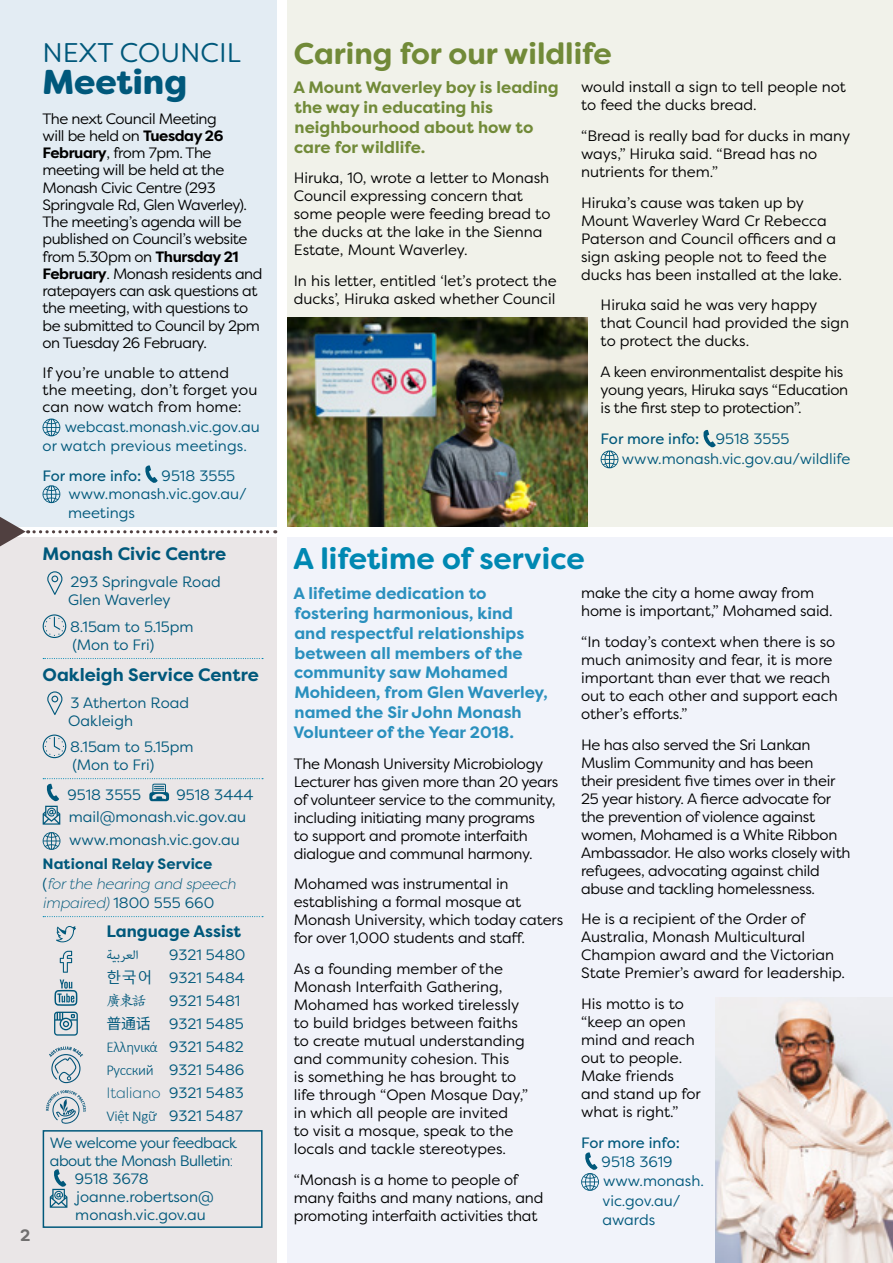
<style>
.page{position:relative;width:893px;height:1263px;background:#fff}
.page>*{position:absolute;margin:0;border:0;box-sizing:border-box;transform-origin:0 0}
.t1{font:900 34.5px "Filson Soft";color:#00587b}
.t2{font:700 30px "Filson Soft";color:#718a38}
.t3{font:700 30px "Filson Soft";color:#0088b2}
.t4{font:27px "Filson Soft";color:#00587b}
.t5{font:700 18px "Filson Pro";color:#00587b}
.t6{font:18px "Adobe Arabic";color:#00587b}
.t7{font:700 16.5px/19.8px "Filson Pro";color:#2a90be}
.t8{font:700 16.5px/19.8px "Filson Pro";color:#718a38}
.t9{font:700 16.5px "Filson Pro";color:#00587b}
.t10{font:700 16.5px "Filson Soft";color:#706f6f}
.Para_1{font:15px/18px "Filson Pro";letter-spacing:-.01em;color:#000}
.Para_1-2{font:15px/19.5px "Filson Pro";color:#00587b}
.Para_1-3{font:15px/17.2px "Filson Pro";letter-spacing:-.03em;color:#000}
.Para_1-4{font:15px/17.2px "Filson Pro";letter-spacing:.01em;color:#000}
.t11{font:italic 300 15px/19.5px "Filson Pro";letter-spacing:-.01em;color:#00587b}
.Para_1-5{font:15px "Filson Pro";letter-spacing:-.03em;color:#00587b}
.hyperlink{font:15px/19.5px "Filson Pro";color:#00587b}
.More_Info{font:15px "Filson Pro";letter-spacing:-.005em;color:#00587b}
.t12{font:300 15px "Calibri";letter-spacing:-.02em;color:#00587b}
.t13{font:300 15px "Filson Pro";color:#00587b}
.More_Info-2{font:15px "Filson Pro";color:#00587b}
.t14{font:15px "Malgun Gothic";color:#00587b}
.t15{font:15px "Adobe Kaiti Std";color:#00587b}
.t16{font:15px "Source Han Sans CN";color:#00587b}
.s1{font-weight:700}
.s2{font-weight:700;font-style:normal}
.s3{font-weight:400;font-style:normal}
.s4{font-weight:300}
.s5{font-style:inherit}
</style>
<div class="page">
<div style="left:287px;top:0;width:606px;height:526px;background:#f1f2ea"></div>
<svg style="left:703px;top:430px;width:13px;height:18px"></svg>
<svg style="left:601px;top:450px;width:17px;height:18px"></svg>
<div style="left:287px;top:538px;width:606px;height:725px;background:#f1f3fa"></div>
<div style="left:0;top:538px;width:276px;height:725px;background:#eae6e7"></div>
<div style="left:0;top:0;width:276px;height:526px;background:#e3ecf3"></div>
<svg style="left:47px;top:571px;width:15px;height:24px"></svg>
<svg style="left:43px;top:614px;width:23px;height:24px"></svg>
<svg style="left:43px;top:658px;width:220px;height:1px"></svg>
<svg style="left:47px;top:691px;width:15px;height:24px"></svg>
<svg style="left:43px;top:734px;width:23px;height:24px"></svg>
<svg style="left:43px;top:778px;width:220px;height:47px"></svg>
<svg style="left:43px;top:832px;width:17px;height:18px"></svg>
<svg style="left:43px;top:916px;width:220px;height:1px"></svg>
<svg style="left:0;top:517px;width:276px;height:29px"></svg>
<div style="left:43px;top:1130px;width:220px;height:98px;border:2px solid #00587b"></div>
<svg style="left:43px;top:418px;width:17px;height:18px"></svg>
<svg style="left:145px;top:465px;width:13px;height:18px"></svg>
<svg style="left:43px;top:485px;width:17px;height:18px"></svg>
<svg style="left:50px;top:1169px;width:17px;height:39px"></svg>
<svg style="left:46px;top:1090px;width:40px;height:34px"></svg>
<svg style="left:49px;top:1046px;width:34px;height:38px"></svg>
<svg style="left:54px;top:1012px;width:24px;height:23px"></svg>
<svg style="left:54px;top:979px;width:23px;height:27px"></svg>
<svg style="left:56px;top:926px;width:20px;height:16px"></svg>
<svg style="left:60px;top:951px;width:12px;height:22px"></svg>
<svg style="left:581px;top:1152px;width:18px;height:39px"></svg>
<img style="left:716px;top:998px;width:177px;height:265px">
<img style="left:287px;top:318px;width:301px;height:208px">
<p class="t10" style="left:20px;top:1224px;width:12px">2</p>
<h1 class="t4" style="left:43px;top:35px;width:200px">NEXT COUNCIL</h1>
<h1 class="t1" style="left:43px;top:59px;width:146px">Meeting</h1>
<p class="Para_1-3" style="left:43px;top:109px;width:222px">The next Council Meeting<br>will be held on <span class="s1">Tuesday 26<br>February</span>, from 7pm. The meeting will be held at the<br>Monash Civic Centre (293<br>Springvale Rd, Glen Waverley).<br>The meeting’s agenda will be published on Council’s website from 5.30pm on <span class="s1">Thursday 21<br>February</span>. Monash residents and ratepayers can ask questions at the meeting, with questions to be submitted to Council by 2pm on Tuesday 26 February.</p>
<p class="Para_1-4" style="left:43px;top:364px;width:216px">If you’re unable to attend<br>the meeting, don’t forget you can now watch from home:</p>
<p class="Para_1-2" style="left:43px;top:416px;width:219px;text-indent:22px">webcast.monash.vic.gov.au or watch previous meetings.</p>
<p class="More_Info" style="left:43px;top:466px;width:100px">For more info:</p>
<p class="More_Info-2" style="left:162px;top:466px;width:75px">9518 3555</p>
<p class="hyperlink" style="left:68px;top:483px;width:180px">www.monash.vic.gov.au/ meetings</p>
<p class="t5" style="left:43px;top:543px;width:185px">Monash Civic Centre</p>
<p class="Para_1-2" style="left:68px;top:573px;width:154px;line-height:18px">293 Springvale Road<br>Glen Waverley</p>
<p class="Para_1-2" style="left:70px;top:617px;width:125px;line-height:18px">8.15am to 5.15pm (Mon to Fri)</p>
<p class="t5" style="left:43px;top:663px;width:218px">Oakleigh Service Centre</p>
<p class="Para_1-2" style="left:68px;top:693px;width:123px;line-height:18px">3 Atherton Road<br>Oakleigh</p>
<p class="Para_1-2" style="left:70px;top:737px;width:125px;line-height:18px">8.15am to 5.15pm (Mon to Fri)</p>
<p class="Para_1-2" style="left:68px;top:784px;width:75px">9518 3555</p>
<p class="Para_1-2" style="left:177px;top:784px;width:78px">9518 3444</p>
<p class="Para_1-2" style="left:69px;top:806px;width:179px">mail@monash.vic.gov.au</p>
<p class="Para_1-2" style="left:69px;top:830px;width:172px">www.monash.vic.gov.au</p>
<p class="t11" style="left:43px;top:854px;width:195px"><span class="s2">National Relay Service </span><span class="s3">(</span>for the hearing and speech impaired) <span class="s3">1800 555 660</span></p>
<p class="t9" style="left:106px;top:920px;width:136px">Language Assist</p>
<p class="Para_1-2" style="left:169px;top:944px;width:78px">9321 5480</p>
<p class="t6" style="left:106px;top:942px;width:34px">ا لعربية</p>
<p class="t14" style="left:106px;top:969px;width:47px">한국어</p>
<p class="Para_1-2" style="left:169px;top:967px;width:77px">9321 5484</p>
<p class="t15" style="left:106px;top:991px;width:42px">廣東話</p>
<p class="Para_1-2" style="left:169px;top:990px;width:73px">9321 5481</p>
<p class="t16" style="left:106px;top:1015px;width:46px">普通话</p>
<p class="Para_1-2" style="left:169px;top:1013px;width:76px">9321 5485</p>
<p class="t12" style="left:106px;top:1038px;width:53px">Ελληνικά</p>
<p class="Para_1-2" style="left:169px;top:1036px;width:76px">9321 5482</p>
<p class="t12" style="left:106px;top:1061px;width:49px">Русский</p>
<p class="Para_1-2" style="left:169px;top:1059px;width:77px">9321 5486</p>
<p class="t13" style="left:106px;top:1083px;width:56px">Italiano</p>
<p class="Para_1-2" style="left:169px;top:1083px;width:76px">9321 5483</p>
<p class="t12" style="left:106px;top:1107px;width:52px">Việt Ngữ</p>
<p class="Para_1-2" style="left:169px;top:1106px;width:75px">9321 5487</p>
<p class="Para_1-5" style="left:50px;top:1132px;width:189px">We welcome your feedback</p>
<p class="Para_1-5" style="left:50px;top:1150px;width:185px">about the Monash Bulletin<span class="s4">:</span></p>
<p class="Para_1-2" style="left:75px;top:1168px;width:76px">9518 3678</p>
<p class="Para_1-2" style="left:75px;top:1187px;width:140px;line-height:18px">joanne.robertson@ monash.vic.gov.au</p>
<h2 class="t2" style="left:294px;top:34px;width:320px">Caring for our wildlife</h2>
<p class="t8" style="left:293px;top:78px;width:267px">A Mount Waverley boy is leading the way in educating his neighbourhood about how to care for wildlife.</p>
<p class="Para_1" style="left:294px;top:169px;width:258px">Hiruka, 10, wrote a letter to Monash<br>Council expressing concern that some people were feeding bread to the ducks at the lake in the Sienna<br>Estate, Mount Waverley.</p>
<p class="Para_1" style="left:294px;top:271px;width:264px">In his letter, entitled ‘let’s protect the ducks’, Hiruka asked whether Council</p>
<p class="Para_1" style="left:581px;top:77px;width:266px">would install a sign to tell people not to feed the ducks bread.</p>
<p class="Para_1" style="left:581px;top:126px;width:271px">“Bread is really bad for ducks in many ways,” Hiruka said. “Bread has no nutrients for them.”</p>
<p class="Para_1" style="left:581px;top:193px;width:262px">Hiruka’s cause was taken up by Mount Waverley Ward Cr Rebecca Paterson and Council officers and a sign asking people not to feed the ducks has been installed at the lake.</p>
<p class="Para_1" style="left:601px;top:296px;width:250px">Hiruka said he was very happy that Council had provided the sign to protect the ducks.</p>
<p class="Para_1" style="left:601px;top:362px;width:249px">A keen environmentalist despite his young years, Hiruka says “Education is the first step to protection”.</p>
<p class="Para_1-2" style="left:622px;top:429px;width:230px;text-indent:-21px"><span class="s5">For more info:</span> 9518 3555 www.monash.vic.gov.au/wildlife</p>
<h2 class="t3" style="left:293px;top:539px;width:293px">A lifetime of service</h2>
<p class="t7" style="left:293px;top:584px;width:256px">A lifetime dedication to fostering harmonious, kind<br>and respectful relationships between all members of the community saw Mohamed<br>Mohideen, from Glen Waverley, named the Sir John Monash<br>Volunteer of the Year 2018.</p>
<p class="Para_1" style="left:294px;top:754px;width:266px">The Monash University Microbiology Lecturer has given more than 20 years of volunteer service to the community, including initiating many programs<br>to support and promote interfaith dialogue and communal harmony.</p>
<p class="Para_1" style="left:294px;top:875px;width:271px">Mohamed was instrumental in establishing a formal mosque at Monash University, which today caters for over 1,000 students and staff.</p>
<p class="Para_1" style="left:294px;top:959px;width:236px">As a founding member of the<br>Monash Interfaith Gathering,<br>Mohamed has worked tirelessly to build bridges between faiths to create mutual understanding and community cohesion. This<br>is something he has brought to life through “Open Mosque Day,” in which all people are invited<br>to visit a mosque, speak to the locals and tackle stereotypes.</p>
<p class="Para_1" style="left:294px;top:1170px;width:251px">“Monash is a home to people of many faiths and many nations, and promoting interfaith activities that</p>
<p class="Para_1" style="left:581px;top:583px;width:253px">make the city a home away from home is important,” Mohamed said.</p>
<p class="Para_1" style="left:581px;top:632px;width:258px">“In today’s context when there is so much animosity and fear, it is more important than ever that we reach out to each other and support each other’s efforts.”</p>
<p class="Para_1" style="left:581px;top:735px;width:271px">He has also served the Sri Lankan Muslim Community and has been<br>their president five times over in their 25 year history. A fierce advocate for the prevention of violence against women, Mohamed is a White Ribbon Ambassador. He also works closely with refugees, advocating against child abuse and tackling homelessness.</p>
<p class="Para_1" style="left:581px;top:910px;width:265px">He is a recipient of the Order of Australia, Monash Multicultural Champion award and the Victorian State Premier’s award for leadership.</p>
<p class="Para_1" style="left:581px;top:994px;width:121px">His motto is to “keep an open mind and reach out to people.<br>Make friends and stand up for what is right.”</p>
<p class="More_Info" style="left:581px;top:1133px;width:100px">For more info:</p>
<p class="Para_1-2" style="left:602px;top:1151px;width:104px">9518 3619 www.monash. vic.gov.au/ awards</p>
</div>
